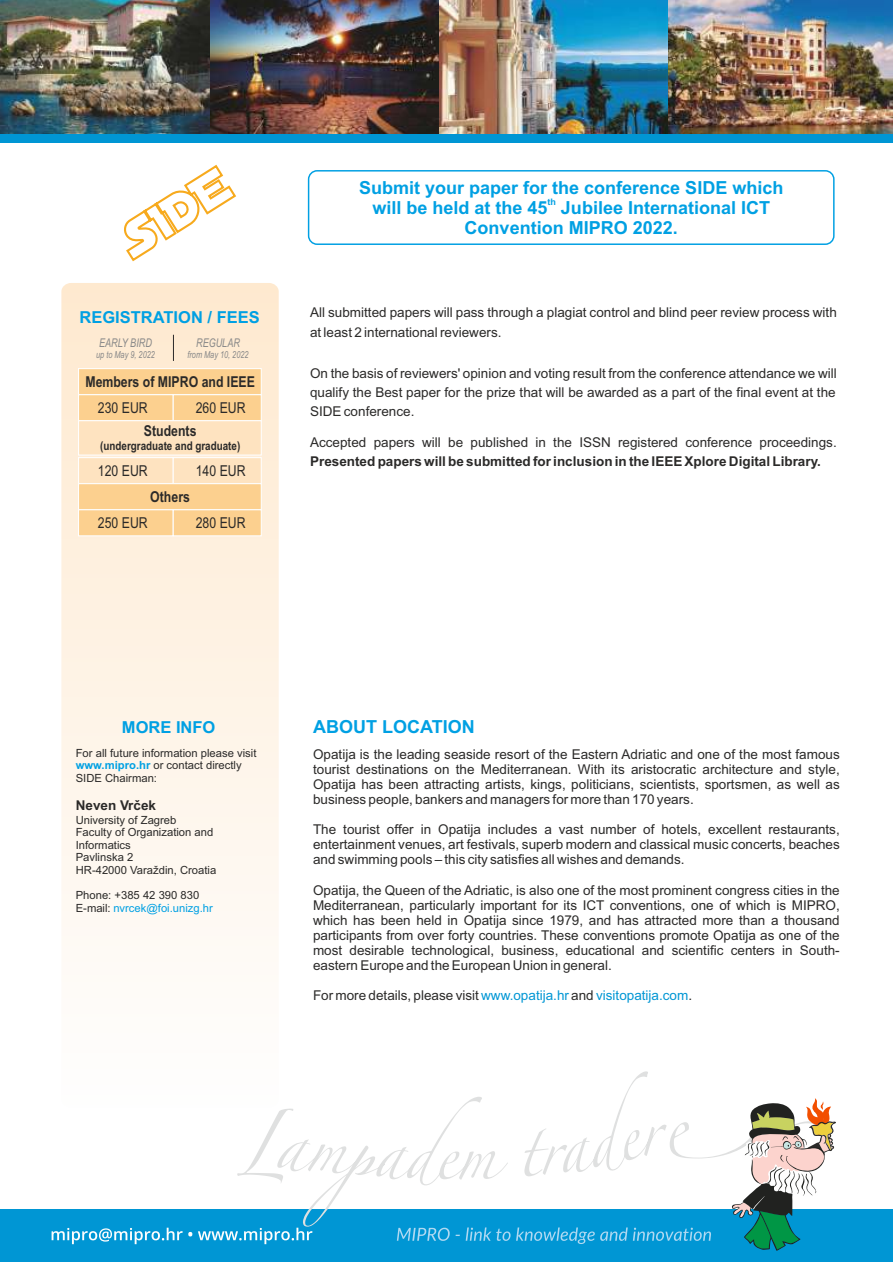
<style>
.page{position:relative;width:893px;height:1262px;background:#fff}
.page>*{position:absolute;margin:0;border:0;box-sizing:border-box;transform-origin:0 0}
.t1{font:700 18px/20.1px "Arial";color:#00a0e3;text-align:center}
.t2{font:700 16.5px "Arial";color:#00a0e3}
.t3{font:15px "Arial Narrow";color:#2b2a29}
.t4{font:700 15px "Arial Narrow";color:#2b2a29}
.t5{font:13.5px/15.1px "Arial";color:#2b2a29;text-align:justify}
.t6{font:700 13.5px "Arial";color:#2b2a29}
.t7{font:700 12px "Arial Narrow";color:#2b2a29}
.t8{font:italic 12px "Arial Narrow";color:#898989;scale:.92 1}
.t9{font:11.25px/12.6px "Arial";color:#2b2a29}
.t10{font:italic 9.75px "Arial Narrow";color:#898989;scale:.92 1}
.t11{font:700 9px "Arial";color:#00a0e3}
.s1{font-weight:700;color:#00a0e3}
.s2{color:#00a0e3}
.s3{color:#0096d4}
</style>
<div class="page">
<div style="left:0;top:98px;width:893px;height:45px;background:#0096d4"></div>
<img style="left:0;top:0;width:893px;height:134px">
<div style="left:0;top:1209px;width:893px;height:53px;background:#0096d4"></div>
<svg style="left:52px;top:1227px;width:260px;height:17px"></svg>
<svg style="left:237px;top:1071px;width:494px;height:155px"></svg>
<svg style="left:731px;top:1098px;width:105px;height:152px"></svg>
<div style="left:308px;top:170px;width:526px;height:75px;border:1px solid #00a0e3;border-radius:9px"></div>
<div style="left:61px;top:283px;width:218px;height:824px;background:linear-gradient(to bottom,#fee9cf,#fefefe);border-radius:9px"></div>
<svg style="left:397px;top:1227px;width:314px;height:17px"></svg>
<svg style="left:77px;top:367px;width:185px;height:170px;background:#fcdaa8"></svg>
<svg style="left:173px;top:335px;width:1px;height:26px"></svg>
<svg style="left:124px;top:164px;width:112px;height:98px"></svg>
<p class="t2" style="left:79px;top:311px;width:182px">REGISTRATION / FEES</p>
<p class="t8" style="left:99px;top:338px;width:59px">EARLY BIRD</p>
<p class="t10" style="left:96px;top:351px;width:65px">up to May 9, 2022</p>
<p class="t8" style="left:196px;top:338px;width:49px">REGULAR</p>
<p class="t10" style="left:187px;top:351px;width:68px">from May 10, 2022</p>
<p class="t4" style="left:85px;top:376px;width:171px">Members of MIPRO and IEEE</p>
<p class="t3" style="left:98px;top:402px;width:51px">230 EUR</p>
<p class="t3" style="left:196px;top:402px;width:51px">260 EUR</p>
<p class="t4" style="left:144px;top:425px;width:54px">Students</p>
<p class="t7" style="left:100px;top:441px;width:141px">(undergraduate and graduate)</p>
<p class="t3" style="left:98px;top:465px;width:51px">120 EUR</p>
<p class="t3" style="left:196px;top:465px;width:51px">140 EUR</p>
<p class="t4" style="left:150px;top:491px;width:41px">Others</p>
<p class="t3" style="left:98px;top:517px;width:51px">250 EUR</p>
<p class="t3" style="left:196px;top:517px;width:51px">280 EUR</p>
<h1 class="t1" style="left:359px;top:179px;width:426px">Submit your paper for the conference SIDE which</h1>
<p class="t11" style="left:547px;top:199px;width:10px">th</p>
<h1 class="t1" style="left:372px;top:199px;width:399px">will be held at the 45 Jubilee International ICT<br>Convention MIPRO 2022.</h1>
<p class="t5" style="left:310px;top:303px;width:528px;line-height:20.1px">All submitted papers will pass through a plagiat control and blind peer review process with at least 2 international reviewers.</p>
<p class="t5" style="left:310px;top:364px;width:528px;line-height:19.4px">On the basis of reviewers' opinion and voting result from the conference attendance we will qualify the Best paper for the prize that will be awarded as a part of the final event at the SIDE conference.</p>
<p class="t5" style="left:310px;top:435px;width:528px">Accepted papers will be published in the ISSN registered conference proceedings.</p>
<p class="t6" style="left:310px;top:456px;width:512px">Presented papers will be submitted for inclusion in the IEEE Xplore Digital Library.</p>
<p class="t2" style="left:122px;top:721px;width:95px">MORE INFO</p>
<p class="t9" style="left:76px;top:747px;width:182px">For all future information please visit <span class="s1">www.mipro.hr</span> or contact directly<br>SIDE Chairman:</p>
<p class="t6" style="left:76px;top:800px;width:82px">Neven Vrček</p>
<p class="t9" style="left:76px;top:814px;width:142px">University of Zagreb<br>Faculty of Organization and<br>Informatics<br>Pavlinska 2<br>HR-42000 Varaždin, Croatia</p>
<p class="t9" style="left:76px;top:889px;width:139px">Phone: +385 42 390 830<br>E-mail: <span class="s2">nvrcek@foi.unizg.hr</span></p>
<h1 class="t1" style="left:313px;top:718px;width:163px">ABOUT LOCATION</h1>
<p class="t5" style="left:313px;top:747px;width:528px">Opatija is the leading seaside resort of the Eastern Adriatic and one of the most famous tourist destinations on the Mediterranean. With its aristocratic architecture and style, Opatija has been attracting artists, kings, politicians, scientists, sportsmen, as well as business people, bankers and managers for more than 170 years.</p>
<p class="t5" style="left:313px;top:823px;width:528px">The tourist offer in Opatija includes a vast number of hotels, excellent restaurants, entertainment venues, art festivals, superb modern and classical music concerts, beaches and swimming pools – this city satisfies all wishes and demands.</p>
<p class="t5" style="left:313px;top:883px;width:528px">Opatija, the Queen of the Adriatic, is also one of the most prominent congress cities in the Mediterranean, particularly important for its ICT conventions, one of which is MIPRO, which has been held in Opatija since 1979, and has attracted more than a thousand participants from over forty countries. These conventions promote Opatija as one of the most desirable technological, business, educational and scientific centers in South&shy;eastern Europe and the European Union in general.</p>
<p class="t5" style="left:313px;top:989px;width:380px">For more details, please visit <span class="s3">www.opatija.hr</span> and <span class="s3">visitopatija.com</span>.</p>
</div>
